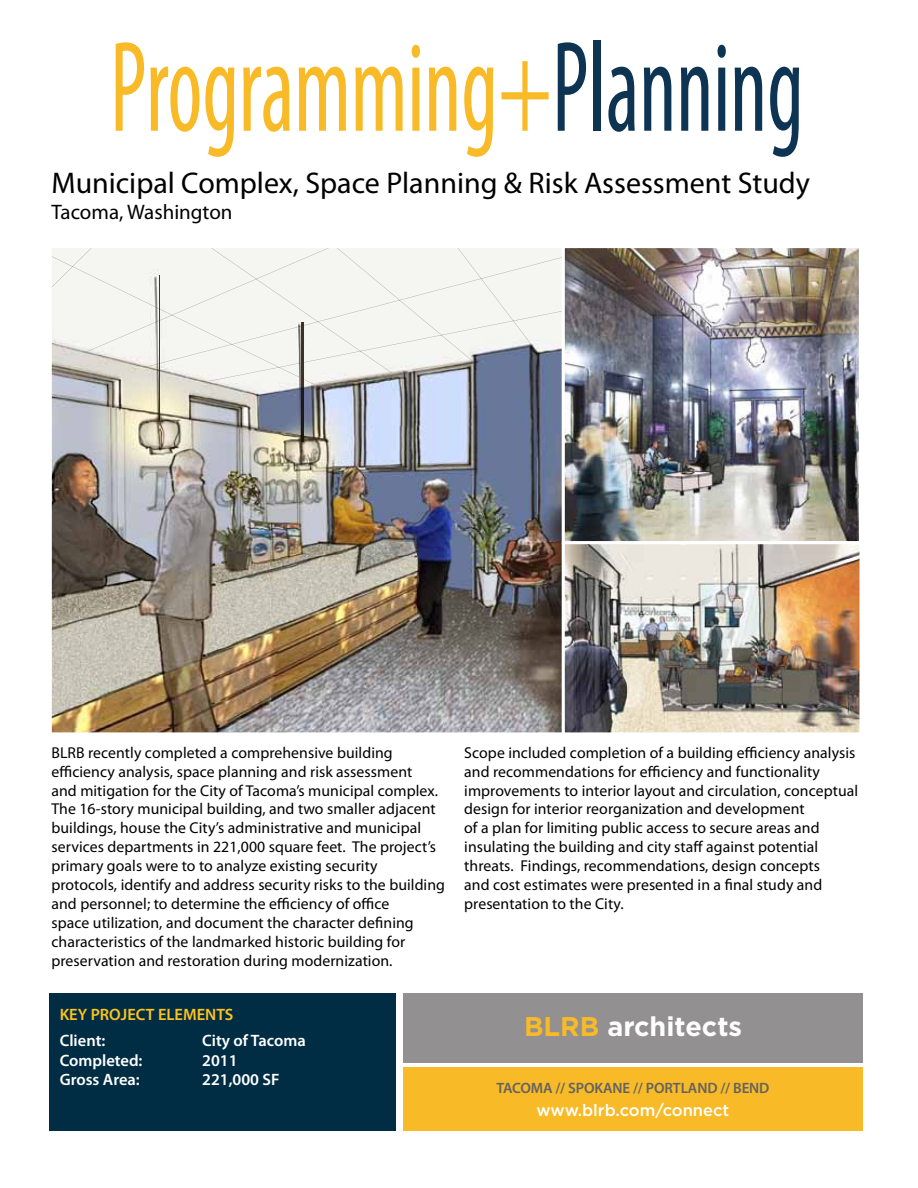
<style>
.page{position:relative;width:918px;height:1188px;background:#fff}
.page>*{position:absolute;margin:0;border:0;box-sizing:border-box;transform-origin:0 0}
.t1{font:condensed 130.5px "Myriad Pro";color:#f8ba27;scale:.7 1}
.t2{font:30px "Myriad Pro";color:#000}
.t3{font:700 27px "Gotham";color:#fff}
.t4{font:21px "Myriad Pro";color:#000}
.t5{font:600 16.5px "Myriad Pro";color:#fff}
.t6{font:500 16.5px "Gotham";color:#fff}
.t7{font:600 16.5px "Myriad Pro";color:#ffc31c}
.t8{font:15.75px/18.9px "Myriad Pro";letter-spacing:.005em;color:#000}
.t9{font:600 15px "Myriad Pro";letter-spacing:-.01em;color:#646362}
.s1{color:#0d3453}
.s2{color:#f8ba27}
</style>
<div class="page">
<div style="left:50px;top:994px;width:346px;height:137px;background:#002d44"></div>
<div style="left:403px;top:1068px;width:460px;height:63px;background:#f8ba27"></div>
<div style="left:403px;top:994px;width:460px;height:69px;background:#929090"></div>
<img style="left:53px;top:249px;width:806px;height:482px">
<img style="left:473px;top:249px;width:65px;height:8px">
<img style="left:392px;top:249px;width:81px;height:8px">
<img style="left:332px;top:249px;width:60px;height:8px">
<img style="left:53px;top:289px;width:262px;height:96px">
<div style="left:146px;top:257px;width:415px;height:110px;background:#f5f6f1"></div>
<div style="left:86px;top:249px;width:246px;height:103px;background:#f5f6f1"></div>
<div style="left:53px;top:249px;width:40px;height:40px;background:#f5f6f1"></div>
<img style="left:210px;top:311px;width:351px;height:70px">
<img style="left:159px;top:276px;width:1px;height:143px">
<img style="left:302px;top:323px;width:1px;height:119px">
<div style="left:49px;top:245px;width:516px;height:490px;border:3px solid #fff"></div>
<div style="left:562px;top:245px;width:300px;height:299px;border:3px solid #fff"></div>
<div style="left:562px;top:541px;width:301px;height:194px;border:3px solid #fff"></div>
<h1 class="t1" style="left:110px;top:9px;width:992px">Programming+<span class="s1">Planning</span></h1>
<h2 class="t2" style="left:51px;top:165px;width:760px">Municipal Complex, Space Planning &amp; Risk Assessment Study</h2>
<h3 class="t4" style="left:51px;top:199px;width:183px">Tacoma, Washington</h3>
<p class="t8" style="left:51px;top:743px;width:395px">BLRB recently completed a comprehensive building efficiency analysis, space planning and risk assessment<br>and mitigation for the City of Tacoma’s municipal complex.<br>The 16-story municipal building, and two smaller adjacent buildings, house the City’s administrative and municipal services departments in 221,000 square feet. The project’s primary goals were to to analyze existing security protocols, identify and address security risks to the building and personnel; to determine the efficiency of office<br>space utilization, and document the character defining characteristics of the landmarked historic building for preservation and restoration during modernization.</p>
<p class="t8" style="left:464px;top:743px;width:396px">Scope included completion of a building efficiency analysis and recommendations for efficiency and functionality improvements to interior layout and circulation, conceptual design for interior reorganization and development<br>of a plan for limiting public access to secure areas and insulating the building and city staff against potential threats. Findings, recommendations, design concepts<br>and cost estimates were presented in a final study and presentation to the City.</p>
<p class="t7" style="left:60px;top:1004px;width:175px">KEY PROJECT ELEMENTS</p>
<p class="t5" style="left:60px;top:1030px;width:47px">Client:</p>
<p class="t5" style="left:202px;top:1030px;width:105px">City of Tacoma</p>
<p class="t5" style="left:60px;top:1050px;width:84px">Completed:</p>
<p class="t5" style="left:202px;top:1050px;width:37px">2011</p>
<p class="t5" style="left:60px;top:1069px;width:82px">Gross Area:</p>
<p class="t5" style="left:202px;top:1069px;width:79px">221,000 SF</p>
<h3 class="t3" style="left:524px;top:1011px;width:220px"><span class="s2">BLRB</span> architects</h3>
<p class="t9" style="left:496px;top:1078px;width:275px">TACOMA // SPOKANE // PORTLAND // BEND</p>
<p class="t6" style="left:537px;top:1101px;width:194px">www.blrb.com/connect</p>
</div>
